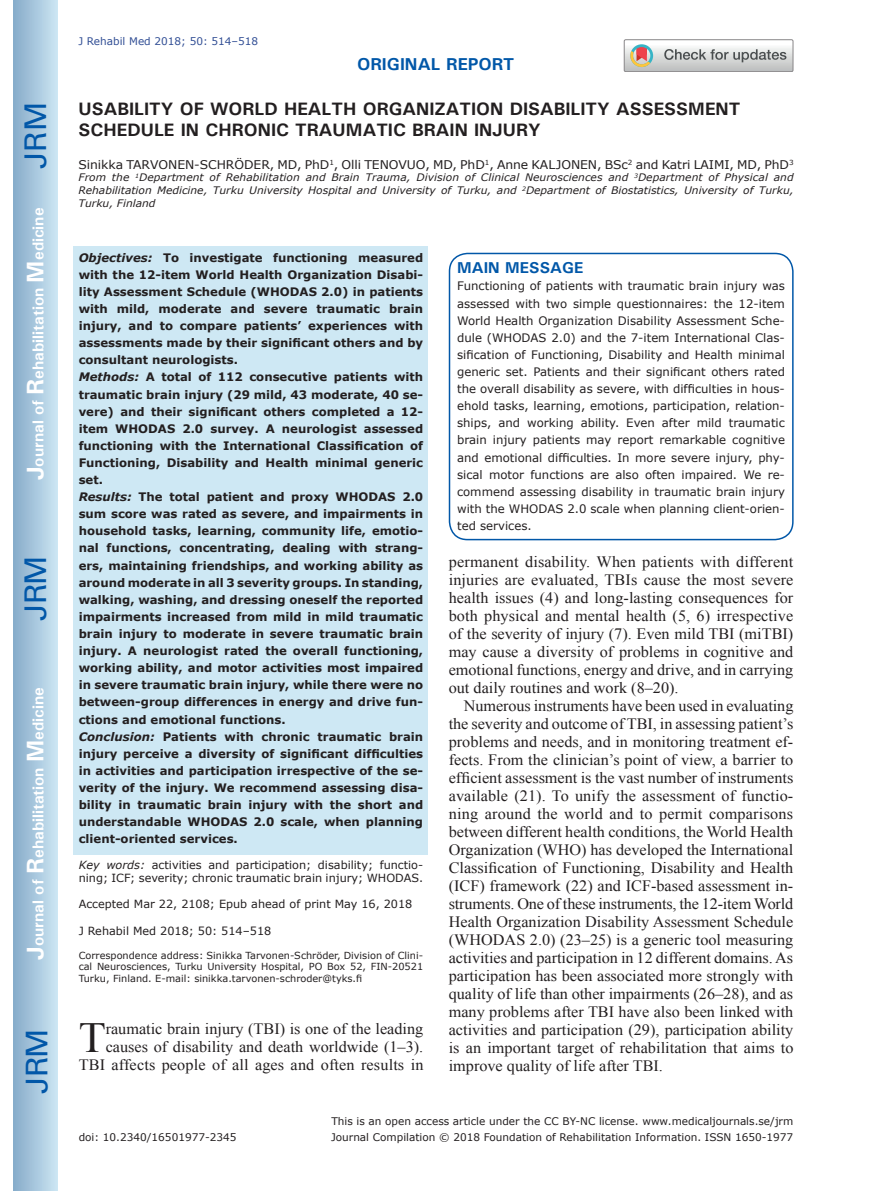
<style>
.page{position:relative;width:872px;height:1191px;background:#fff}
.page>*{position:absolute;margin:0;border:0;box-sizing:border-box;transform-origin:0 0}
.t1{font:42.9px "Times New Roman";color:#231f20}
.t2{font:30px "Univers";letter-spacing:-.03em;color:#0157a8}
.t3{font:700 18px/21.6px "Univers";color:#231f20}
.t4{font:700 17.25px "Univers";color:#0157a8}
.t5{font:15.75px/18px "Times New Roman";color:#231f20;text-align:justify}
.t6{font:700 15.75px "Univers";color:#fff}
.t7{font:700 15.75px "Univers";color:#0157a8}
.t8{font:12px "Verdana";letter-spacing:-.005em;color:#231f20}
.t9{font:700 11.7px/17.1px "Verdana";color:#231f20}
.t10{font:11.7px/17.1px "Verdana";color:#231f20;text-align:justify}
.t11{font:11.25px/13.5px "Verdana";color:#231f20}
.t12{font:10.5px "Verdana";color:#231f20}
.t13{font:10.5px "Verdana";color:#324f95}
.t14{font:italic 10.35px/12.8px "Verdana";color:#231f20;text-align:justify}
.t15{font:9.75px/11.7px "Verdana";color:#231f20;text-align:justify}
.s1{font-size:24px}
.s2{font-style:italic}
</style>
<div class="page">
<div style="left:14px;top:0;width:43px;height:1191px;background:linear-gradient(to right,#88acca,#cbe5f2)"></div>
<div style="left:624px;top:39px;width:169px;height:33px;border:1px solid #888688;border-radius:2px"></div>
<svg style="left:624px;top:40px;width:169px;height:32px"></svg>
<div style="left:74px;top:246px;width:354px;height:608px;background:#cee8f4"></div>
<div style="left:449px;top:253px;width:344px;height:287px;border:2px solid #0157a8;border-radius:18px"></div>
<h2 class="t2" style="left:18px;top:169px;width:68px;rotate:-90deg">JRM</h2>
<h3 class="t6" style="left:28px;top:480px;width:274px;rotate:-90deg"><span class="s1">J</span>ournal of <span class="s1">R</span>ehabilitation <span class="s1">M</span>edicine</h3>
<h2 class="t2" style="left:18px;top:620px;width:67px;rotate:-90deg">JRM</h2>
<h3 class="t6" style="left:28px;top:959px;width:274px;rotate:-90deg"><span class="s1">J</span>ournal of <span class="s1">R</span>ehabilitation <span class="s1">M</span>edicine</h3>
<h2 class="t2" style="left:19px;top:1093px;width:67px;rotate:-90deg">JRM</h2>
<p class="t13" style="left:78px;top:34px;width:181px">J Rehabil Med 2018; 50: 514–518</p>
<h3 class="t4" style="left:357px;top:53px;width:159px">ORIGINAL REPORT</h3>
<h3 class="t3" style="left:78px;top:97px;width:663px">USABILITY OF WORLD HEALTH ORGANIZATION DISABILITY ASSESSMENT<br>SCHEDULE IN CHRONIC TRAUMATIC BRAIN INJURY</h3>
<p class="t8" style="left:78px;top:156px;width:716px">Sinikka TARVONEN-SCHRÖDER, MD, PhD<sup>1</sup>, Olli TENOVUO, MD, PhD<sup>1</sup>, Anne KALJONEN, BSc<sup>2</sup> and Katri LAIMI, MD, PhD<sup>3</sup></p>
<p class="t14" style="left:78px;top:171px;width:716px">From the <sup>1</sup>Department of Rehabilitation and Brain Trauma, Division of Clinical Neurosciences and <sup>3</sup>Department of Physical and Rehabilitation Medicine, Turku University Hospital and University of Turku, and <sup>2</sup>Department of Biostatistics, University of Turku, Turku, Finland</p>
<p class="t9" style="left:79px;top:249px;width:346px"><span class="s2">Objectives:</span> To investigate functioning measured with the 12-item World Health Organization Disabi&shy;lity Assessment Schedule (WHODAS 2.0) in patients with mild, moderate and severe traumatic brain injury, and to compare patients’ experiences with assessments made by their significant others and by consultant neurologists.<br><span class="s2">Methods:</span> A total of 112 consecutive patients with traumatic brain injury (29 mild, 43 moderate, 40 se&shy;vere) and their significant others completed a 12- item WHODAS 2.0 survey. A neurologist assessed functioning with the International Classification of Functioning, Disability and Health minimal generic set.<br><span class="s2">Results:</span> The total patient and proxy WHODAS 2.0 sum score was rated as severe, and impairments in household tasks, learning, community life, emotio&shy;nal functions, concentrating, dealing with strang&shy;ers, maintaining friendships, and working ability as around moderate in all 3 severity groups. In standing, walking, washing, and dressing oneself the reported impairments increased from mild in mild traumatic brain injury to moderate in severe traumatic brain injury. A neurologist rated the overall functioning, working ability, and motor activities most impaired in severe traumatic brain injury, while there were no between-group differences in energy and drive fun&shy;ctions and emotional functions.<br><span class="s2">Conclusion:</span> Patients with chronic traumatic brain injury perceive a diversity of significant difficulties in activities and participation irrespective of the se&shy;verity of the injury. We recommend assessing disa&shy;bility in traumatic brain injury with the short and understandable WHODAS 2.0 scale, when planning client-oriented services.</p>
<p class="t11" style="left:79px;top:858px;width:346px"><span class="s2">Key words:</span> activities and participation; disability; functio&shy;ning; ICF; severity; chronic traumatic brain injury; WHODAS.</p>
<p class="t11" style="left:79px;top:897px;width:335px">Accepted Mar 22, 2108; Epub ahead of print May 16, 2018</p>
<p class="t11" style="left:79px;top:924px;width:194px">J Rehabil Med 2018; 50: 514–518</p>
<p class="t15" style="left:79px;top:949px;width:346px">Correspondence address: Sinikka Tarvonen-Schröder, Division of Clini&shy;cal Neurosciences, Turku University Hospital, PO Box 52, FIN-20521<br>Turku, Finland. E-mail: sinikka.tarvonen-schroder@tyks.fi</p>
<h3 class="t5" style="left:79px;top:1020px;width:346px;text-align:right">raumatic brain injury (TBI) is one of the leading causes of disability and death worldwide (1–3).<br>TBI affects people of all ages and often results in</h3>
<h1 class="t1" style="left:79px;top:1009px;width:29px">T</h1>
<h3 class="t7" style="left:457px;top:258px;width:128px">MAIN MESSAGE</h3>
<p class="t10" style="left:457px;top:277px;width:329px">Functioning of patients with traumatic brain injury was assessed with two simple questionnaires: the 12-item World Health Organization Disability Assessment Sche&shy;dule (WHODAS 2.0) and the 7-item International Clas&shy;sification of Functioning, Disability and Health minimal generic set. Patients and their significant others rated the overall disability as severe, with difficulties in hous&shy;ehold tasks, learning, emotions, participation, relation&shy;ships, and working ability. Even after mild traumatic brain injury patients may report remarkable cognitive and emotional difficulties. In more severe injury, phy&shy;sical motor functions are also often impaired. We re&shy;commend assessing disability in traumatic brain injury with the WHODAS 2.0 scale when planning client-orien&shy;ted services.</p>
<p class="t5" style="left:449px;top:552px;width:346px">permanent disability. When patients with different injuries are evaluated, TBIs cause the most severe health issues (4) and long-lasting consequences for both physical and mental health (5, 6) irrespective of the severity of injury (7). Even mild TBI (miTBI) may cause a diversity of problems in cognitive and emotional functions, energy and drive, and in carrying out daily routines and work (8–20).</p>
<p class="t5" style="left:449px;top:696px;width:346px;text-indent:15px">Numerous instruments have been used in evaluating the severity and outcome of TBI, in assessing patient’s problems and needs, and in monitoring treatment ef&shy;fects. From the clinician’s point of view, a barrier to efficient assessment is the vast number of instruments available (21). To unify the assessment of functio&shy;ning around the world and to permit comparisons between different health conditions, the World Health Organization (WHO) has developed the International Classification of Functioning, Disability and Health (ICF) framework (22) and ICF-based assessment in&shy;struments. One of these instruments, the 12-item World Health Organization Disability Assessment Schedule (WHODAS 2.0) (23–25) is a generic tool measuring activities and participation in 12 different domains. As participation has been associated more strongly with quality of life than other impairments (26–28), and as many problems after TBI have also been linked with activities and participation (29), participation ability is an important target of rehabilitation that aims to improve quality of life after TBI.</p>
<p class="t12" style="left:79px;top:1130px;width:159px">doi: 10.2340/16501977-2345</p>
<p class="t12" style="left:331px;top:1114px;width:463px">This is an open access article under the CC BY-NC license. www.medicaljournals.se/jrm</p>
<p class="t12" style="left:331px;top:1130px;width:464px">Journal Compilation © 2018 Foundation of Rehabilitation Information. ISSN 1650-1977</p>
</div>
